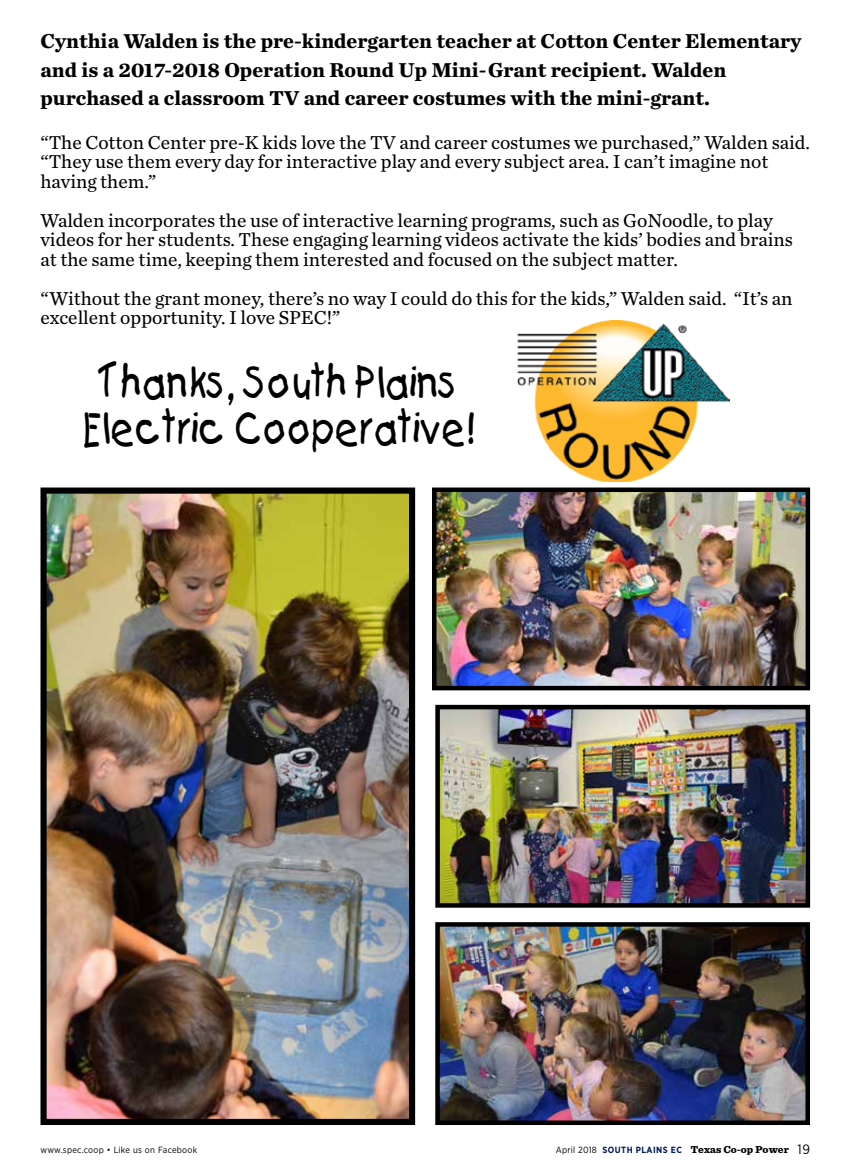
<style>
.page{position:relative;width:864px;height:1175px;background:#fff}
.page>*{position:absolute;margin:0;border:0;box-sizing:border-box;transform-origin:0 0}
.t1{font:44.1px/46.5px "Kids Plain";letter-spacing:.02em;color:#000;text-align:center;scale:.78 1}
.t2{font:700 21px/28.5px "Chronicle Text G2";color:#000}
.t3{font:19.5px/19.5px "Chronicle Text G2";color:#000}
.t4{font:900 10.5px "Sentinel";letter-spacing:.005em;color:#000}
.t5{font:9px "Gotham Narrow";letter-spacing:.025em;color:#000}
.s1{font-family:"Gotham Narrow";font-weight:400;font-size:9px}
.s2{font-family:"Gotham Narrow";font-weight:700;font-size:9px;color:#001b58}
.s3{font-family:"Gotham Narrow";font-weight:400;font-size:13.5px}
</style>
<div class="page">
<img style="left:48px;top:494px;width:360px;height:624px">
<div style="left:41px;top:487px;width:374px;height:638px;border:6px solid #000"></div>
<img style="left:440px;top:927px;width:365px;height:193px">
<div style="left:435px;top:922px;width:375px;height:203px;border:4px solid #000"></div>
<img style="left:440px;top:710px;width:365px;height:192px">
<div style="left:435px;top:705px;width:375px;height:202px;border:4px solid #000"></div>
<img style="left:437px;top:492px;width:368px;height:193px">
<div style="left:432px;top:487px;width:378px;height:203px;border:4px solid #000"></div>
<img style="left:517px;top:320px;width:212px;height:162px">
<p class="t2" style="left:40px;top:26px;width:763px">Cynthia Walden is the pre-kindergarten teacher at Cotton Center Elementary and is a 2017-2018 Operation Round Up Mini-Grant recipient. Walden purchased a classroom TV and career costumes with the mini-grant.</p>
<p class="t3" style="left:40px;top:131px;width:771px">“The Cotton Center pre-K kids love the TV and career costumes we purchased,” Walden said. “They use them every day for interactive play and every subject area. I can’t imagine not having them.”</p>
<p class="t3" style="left:40px;top:209px;width:754px">Walden incorporates the use of interactive learning programs, such as GoNoodle, to play videos for her students. These engaging learning videos activate the kids’ bodies and brains at the same time, keeping them interested and focused on the subject matter.</p>
<p class="t3" style="left:40px;top:287px;width:754px">“Without the grant money, there’s no way I could do this for the kids,” Walden said. “It’s an excellent opportunity. I love SPEC!”</p>
<h1 class="t1" style="left:83px;top:359px;width:504px">Thanks, South Plains<br>Electric Cooperative!</h1>
<p class="t5" style="left:40px;top:1144px;width:158px">www.spec.coop • Like us on Facebook</p>
<p class="t4" style="left:556px;top:1140px;width:256px"><span class="s1">April 2018</span> <span class="s2">SOUTH PLAINS EC</span> Texas Co-op Power <span class="s3">19</span></p>
</div>
